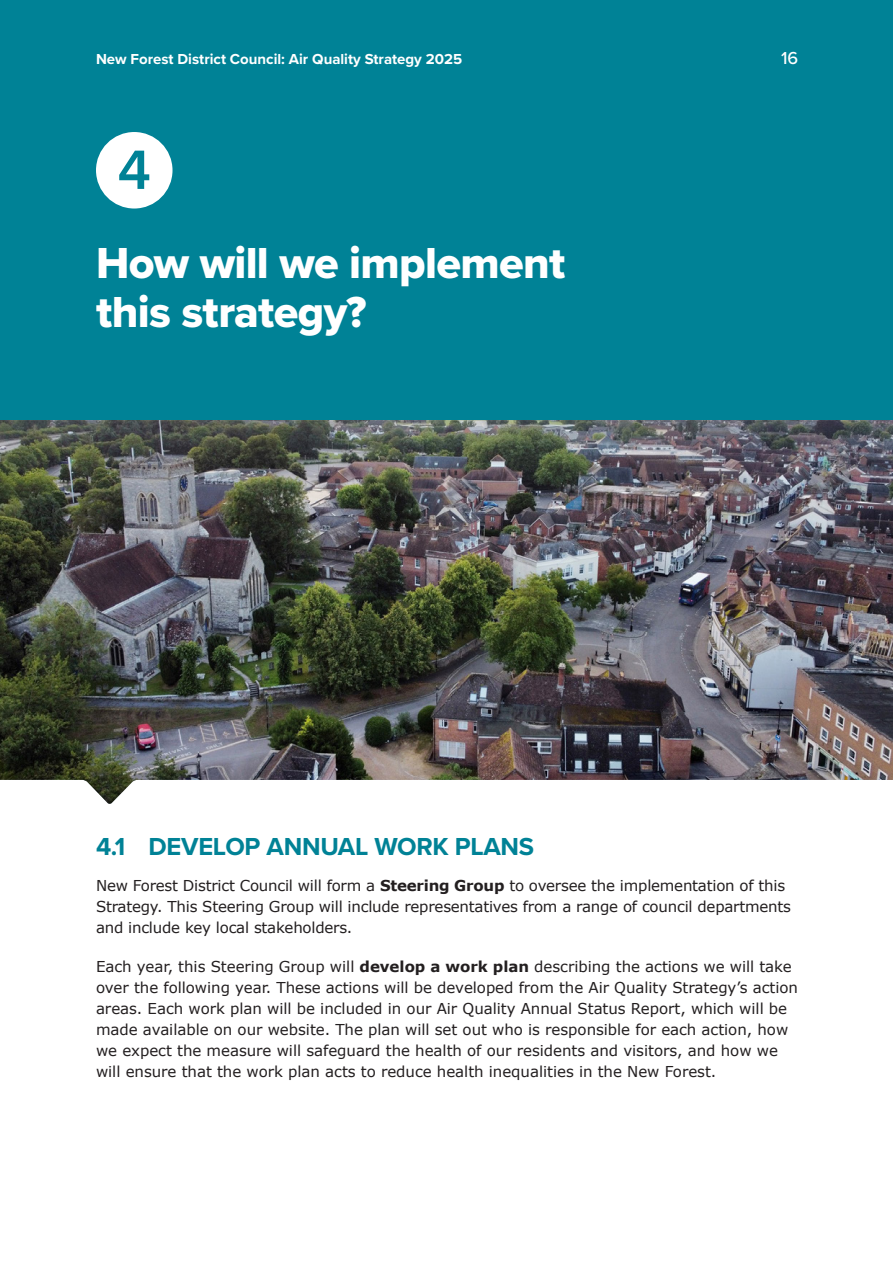
<style>
.page{position:relative;width:893px;height:1263px;background:#fff}
.page>*{position:absolute;margin:0;border:0;box-sizing:border-box;transform-origin:0 0}
.t1{font:600 57.3px "Proxima Nova";color:#008296}
.t2{font:45px/49.5px "Proxima Nova Extrabld";letter-spacing:-.015em;color:#fff}
.t3{font:700 25.5px "Proxima Nova";letter-spacing:-.01em;color:#008296}
.t4{font:500 18px "Proxima Nova";color:#fff}
.Body{font:15px/21px "Verdana";letter-spacing:-.005em;color:#231f20}
.t5{font:700 15px "Proxima Nova";color:#fff}
.s1{font-weight:700}
</style>
<div class="page">
<div style="left:0;top:0;width:893px;height:435px;background:#008296"></div>
<div style="left:96px;top:132px;width:76px;height:77px;background:#fff;border-radius:50%"></div>
<img style="left:0;top:420px;width:893px;height:384px">
<p class="t5" style="left:96px;top:48px;width:368px">New Forest District Council: Air Quality Strategy 2025</p>
<p class="t4" style="left:781px;top:44px;width:19px">16</p>
<h1 class="t1" style="left:118px;top:127px;width:35px">4</h1>
<h1 class="t2" style="left:96px;top:237px;width:471px">How will we implement this strategy?</h1>
<h2 class="t3" style="left:96px;top:827px;width:440px">4.1 DEVELOP ANNUAL WORK PLANS</h2>
<p class="Body" style="left:96px;top:875px;width:696px">New Forest District Council will form a <span class="s1">Steering Group</span> to oversee the implementation of this<br>Strategy. This Steering Group will include representatives from a range of council departments and include key local stakeholders.</p>
<p class="Body" style="left:96px;top:956px;width:704px">Each year, this Steering Group will <span class="s1">develop a work plan</span> describing the actions we will take over the following year. These actions will be developed from the Air Quality Strategy’s action areas. Each work plan will be included in our Air Quality Annual Status Report, which will be made available on our website. The plan will set out who is responsible for each action, how we expect the measure will safeguard the health of our residents and visitors, and how we will ensure that the work plan acts to reduce health inequalities in the New Forest.</p>
</div>
